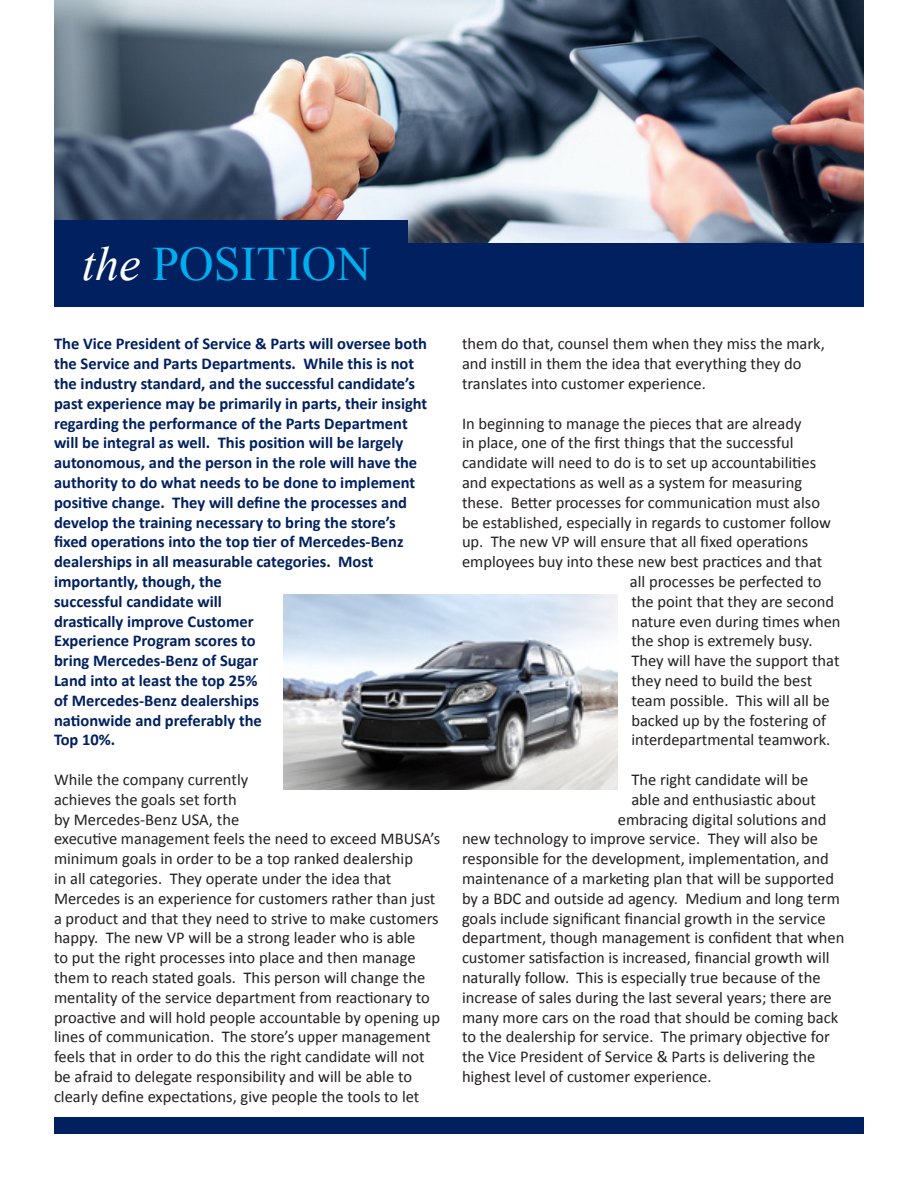
<style>
.page{position:relative;width:918px;height:1188px;background:#fff}
.page>*{position:absolute;margin:0;border:0;box-sizing:border-box;transform-origin:0 0}
.t1{font:48px "Times New Roman";color:#00aeef}
.t2{font:16.5px/19.8px "Calibri";color:#231f20}
.t3{font:700 16.5px/19.8px "Calibri";color:#002060}
.s1{font-style:italic;color:#fff}
</style>
<div class="page">
<img style="left:54px;top:0;width:810px;height:243px">
<div style="left:54px;top:220px;width:354px;height:87px;background:#002060"></div>
<div style="left:54px;top:243px;width:810px;height:64px;background:#002060"></div>
<div style="left:54px;top:1118px;width:810px;height:16px;background:#002060"></div>
<img style="left:284px;top:594px;width:333px;height:196px">
<p class="t1" style="left:82px;top:232px;width:154px"><span class="s1">the</span> POSITI</p>
<p class="t1" style="left:302px;top:232px;width:71px">ON</p>
<p class="t3" style="left:54px;top:333px;width:375px">The Vice President of Service &amp; Parts will oversee both the Service and Parts Departments. While this is not the industry standard, and the successful candidate’s past experience may be primarily in parts, their insight regarding the performance of the Parts Department will be integral as well. This position will be largely autonomous, and the person in the role will have the authority to do what needs to be done to implement positive change. They will define the processes and develop the training necessary to bring the store’s fixed operations into the top tier of Mercedes-Benz dealerships in all measurable categories. Most importantly, though, the<br>successful candidate will<br>drastically improve Customer<br>Experience Program scores to<br>bring Mercedes-Benz of Sugar<br>Land into at least the top 25%<br>of Mercedes-Benz dealerships<br>nationwide and preferably the<br>Top 10%.</p>
<p class="t2" style="left:54px;top:769px;width:388px">While the company currently<br>achieves the goals set forth<br>by Mercedes-Benz USA, the<br>executive management feels the need to exceed MBUSA’s minimum goals in order to be a top ranked dealership<br>in all categories. They operate under the idea that Mercedes is an experience for customers rather than just a product and that they need to strive to make customers happy. The new VP will be a strong leader who is able<br>to put the right processes into place and then manage them to reach stated goals. This person will change the mentality of the service department from reactionary to proactive and will hold people accountable by opening up lines of communication. The store’s upper management feels that in order to do this the right candidate will not be afraid to delegate responsibility and will be able to clearly define expectations, give people the tools to let</p>
<p class="t2" style="left:462px;top:333px;width:364px">them do that, counsel them when they miss the mark, and instill in them the idea that everything they do translates into customer experience.</p>
<p class="t2" style="left:462px;top:412px;width:341px">In beginning to manage the pieces that are already</p>
<p class="t2" style="left:462px;top:432px;width:333px">in place, one of the first things that the successful</p>
<p class="t2" style="left:462px;top:452px;width:356px">candidate will need to do is to set up accountabilities</p>
<p class="t2" style="left:462px;top:472px;width:342px">and expectations as well as a system for measuring</p>
<p class="t2" style="left:462px;top:492px;width:360px">these. Better processes for communication must also</p>
<p class="t2" style="left:462px;top:511px;width:371px">be established, especially in regards to customer follow</p>
<p class="t2" style="left:462px;top:531px;width:348px">up. The new VP will ensure that all fixed operations</p>
<p class="t2" style="left:462px;top:551px;width:362px">employees buy into these new best practices and that</p>
<p class="t2" style="left:630px;top:571px;width:193px">all processes be perfected to</p>
<p class="t2" style="left:631px;top:591px;width:204px">the point that they are second</p>
<p class="t2" style="left:631px;top:610px;width:211px">nature even during times when</p>
<p class="t2" style="left:631px;top:630px;width:183px">the shop is extremely busy.</p>
<p class="t2" style="left:631px;top:650px;width:210px">They will have the support that</p>
<p class="t2" style="left:631px;top:670px;width:182px">they need to build the best</p>
<p class="t2" style="left:631px;top:690px;width:200px">team possible. This will all be</p>
<p class="t2" style="left:631px;top:709px;width:196px">backed up by the fostering of</p>
<p class="t2" style="left:631px;top:729px;width:201px">interdepartmental teamwork.</p>
<p class="t2" style="left:631px;top:769px;width:179px">The right candidate will be</p>
<p class="t2" style="left:631px;top:789px;width:186px">able and enthusiastic about</p>
<p class="t2" style="left:618px;top:808px;width:210px">embracing digital solutions and</p>
<p class="t2" style="left:462px;top:828px;width:358px">new technology to improve service. They will also be</p>
<p class="t2" style="left:462px;top:848px;width:368px">responsible for the development, implementation, and</p>
<p class="t2" style="left:462px;top:868px;width:374px">maintenance of a marketing plan that will be supported</p>
<p class="t2" style="left:462px;top:888px;width:379px">by a BDC and outside ad agency. Medium and long term</p>
<p class="t2" style="left:462px;top:907px;width:365px">goals include significant financial growth in the service</p>
<p class="t2" style="left:462px;top:927px;width:384px">department, though management is confident that when</p>
<p class="t2" style="left:462px;top:947px;width:369px">customer satisfaction is increased, financial growth will</p>
<p class="t2" style="left:462px;top:967px;width:360px">naturally follow. This is especially true because of the</p>
<p class="t2" style="left:462px;top:987px;width:371px">increase of sales during the last several years; there are</p>
<p class="t2" style="left:462px;top:1006px;width:378px">many more cars on the road that should be coming back</p>
<p class="t2" style="left:462px;top:1026px;width:370px">to the dealership for service. The primary objective for</p>
<p class="t2" style="left:462px;top:1046px;width:355px">the Vice President of Service &amp; Parts is delivering the</p>
<p class="t2" style="left:462px;top:1066px;width:251px">highest level of customer experience.</p>
</div>
